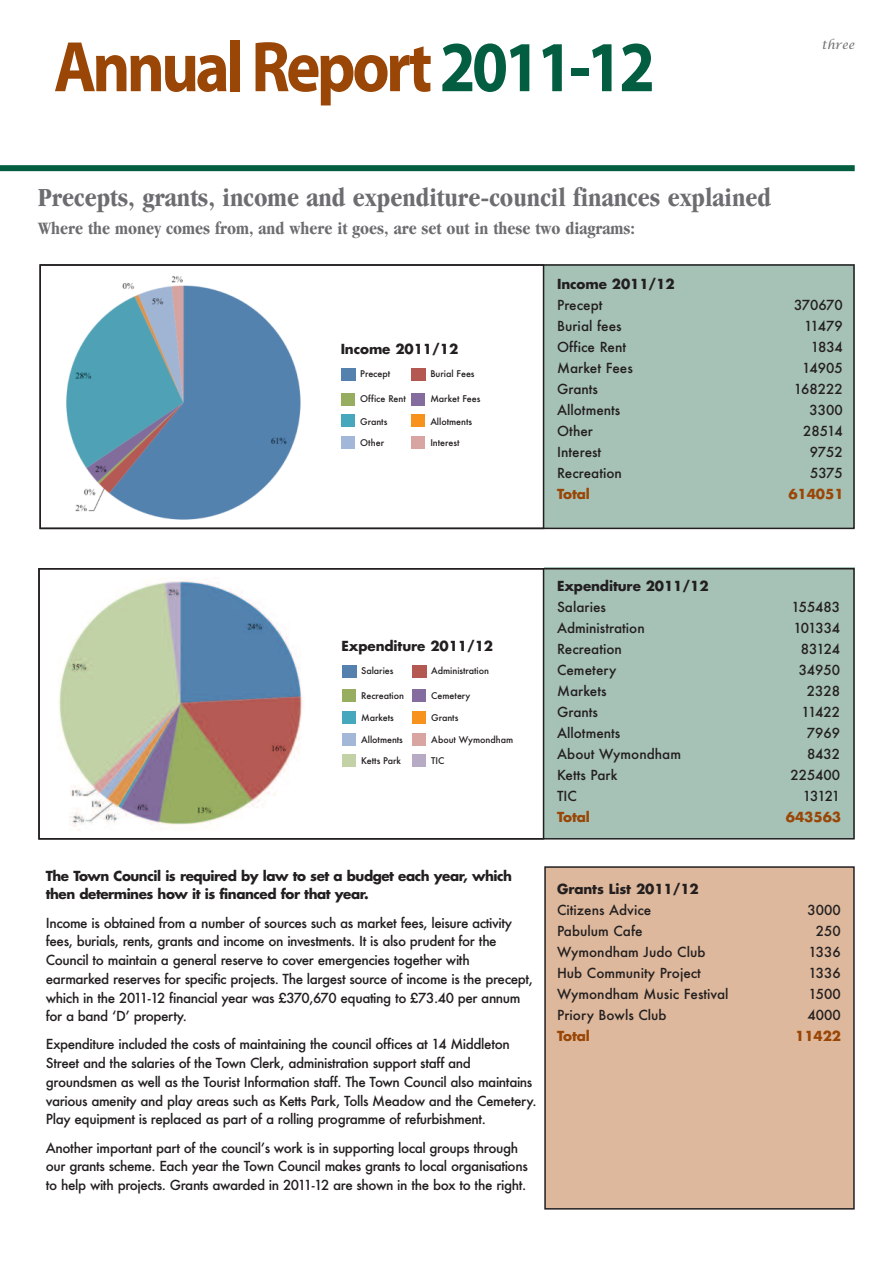
<style>
.page{position:relative;width:893px;height:1263px;background:#fff}
.page>*{position:absolute;margin:0;border:0;box-sizing:border-box;transform-origin:0 0}
.t1{font:700 72.15px "Myriad Pro";letter-spacing:-.055em;color:#994606;scale:.9 1}
.t2{font:700 condensed 27px "Garamond";color:#6c6d70}
.t3{font:700 condensed 18px "Garamond";color:#6c6d70}
.t4{font:500 13.5px/18.8px "Futura";letter-spacing:-.03em;color:#231f20}
.t5{font:500 13.5px "Futura";color:#231f20}
.t6{font:700 13.5px/18.8px "Futura";letter-spacing:-.035em;color:#231f20}
.t7{font:700 13.5px "Futura";letter-spacing:-.005em;color:#231f20}
.t8{font:700 13.5px "Futura";letter-spacing:-.005em;color:#994606}
.t9{font:italic 12px "Lucida Calligraphy";color:#6c6d70}
.t10{font:500 9px "Futura";letter-spacing:-.005em;color:#231f20}
.s1{color:#035d41}
</style>
<div class="page">
<div style="left:544px;top:264px;width:311px;height:264px;background:#a6c1b5"></div>
<div style="left:544px;top:568px;width:311px;height:271px;background:#a6c1b5"></div>
<div style="left:39px;top:264px;width:816px;height:265px;border:2px solid #231f20"></div>
<div style="left:0;top:165px;width:855px;height:6px;background:#035d41"></div>
<div style="left:38px;top:568px;width:817px;height:271px;border:2px solid #231f20"></div>
<div style="left:545px;top:867px;width:309px;height:342px;background:#ddb89c"></div>
<div style="left:544px;top:866px;width:311px;height:343px;border:2px solid #231f20"></div>
<div style="left:342px;top:665px;width:14px;height:12px;background:#5481ad"></div>
<div style="left:342px;top:689px;width:14px;height:13px;background:#97ae60"></div>
<div style="left:342px;top:711px;width:14px;height:12px;background:#47a7bc"></div>
<div style="left:342px;top:733px;width:14px;height:12px;background:#a3b8d8"></div>
<div style="left:412px;top:665px;width:14px;height:12px;background:#b35952"></div>
<div style="left:412px;top:689px;width:14px;height:13px;background:#846d9e"></div>
<div style="left:412px;top:711px;width:14px;height:12px;background:#f7931d"></div>
<div style="left:412px;top:733px;width:14px;height:12px;background:#d9a5a2"></div>
<div style="left:342px;top:755px;width:14px;height:12px;background:#c2d2a6"></div>
<div style="left:412px;top:755px;width:14px;height:12px;background:#b6aac5"></div>
<img style="left:59px;top:579px;width:243px;height:252px">
<img style="left:66px;top:276px;width:235px;height:244px">
<div style="left:341px;top:368px;width:14px;height:13px;background:#5481ad"></div>
<div style="left:341px;top:393px;width:14px;height:12px;background:#97ae60"></div>
<div style="left:341px;top:415px;width:14px;height:12px;background:#47a7bc"></div>
<div style="left:341px;top:437px;width:14px;height:12px;background:#a3b8d8"></div>
<div style="left:411px;top:368px;width:14px;height:13px;background:#b35952"></div>
<div style="left:411px;top:393px;width:14px;height:12px;background:#846d9e"></div>
<div style="left:411px;top:415px;width:14px;height:12px;background:#f7931d"></div>
<div style="left:411px;top:437px;width:14px;height:12px;background:#d9a5a2"></div>
<h1 class="t1" style="left:54px;top:40px;width:670px">Annual Report <span class="s1">2011-12</span></h1>
<h2 class="t2" style="left:38px;top:187px;width:734px">Precepts, grants, income and expenditure-council finances explained</h2>
<h3 class="t3" style="left:38px;top:222px;width:598px">Where the money comes from, and where it goes, are set out in these two diagrams:</h3>
<p class="t9" style="left:821px;top:37px;width:35px">three</p>
<p class="t7" style="left:341px;top:343px;width:119px">Income 2011/12</p>
<p class="t10" style="left:360px;top:369px;width:32px">Precept</p>
<p class="t10" style="left:430px;top:369px;width:46px">Burial Fees</p>
<p class="t10" style="left:360px;top:394px;width:47px">Office Rent</p>
<p class="t10" style="left:430px;top:394px;width:52px">Market Fees</p>
<p class="t10" style="left:360px;top:416px;width:29px">Grants</p>
<p class="t10" style="left:430px;top:416px;width:43px">Allotments</p>
<p class="t10" style="left:360px;top:438px;width:25px">Other</p>
<p class="t10" style="left:430px;top:438px;width:31px">Interest</p>
<p class="t7" style="left:557px;top:277px;width:119px">Income 2011/12</p>
<p class="t5" style="left:557px;top:297px;width:47px">Precept</p>
<p class="t4" style="left:794px;top:296px;width:50px">370670</p>
<p class="t5" style="left:557px;top:318px;width:66px">Burial fees</p>
<p class="t4" style="left:804px;top:317px;width:40px">11479</p>
<p class="t5" style="left:557px;top:339px;width:71px">Office Rent</p>
<p class="t4" style="left:811px;top:338px;width:34px">1834</p>
<p class="t5" style="left:557px;top:360px;width:77px">Market Fees</p>
<p class="t4" style="left:802px;top:359px;width:42px">14905</p>
<p class="t4" style="left:557px;top:380px;width:42px">Grants</p>
<p class="t4" style="left:794px;top:380px;width:50px">168222</p>
<p class="t5" style="left:557px;top:402px;width:65px">Allotments</p>
<p class="t4" style="left:809px;top:401px;width:35px">3300</p>
<p class="t4" style="left:557px;top:422px;width:37px">Other</p>
<p class="t4" style="left:803px;top:422px;width:41px">28514</p>
<p class="t5" style="left:557px;top:444px;width:46px">Interest</p>
<p class="t4" style="left:810px;top:443px;width:34px">9752</p>
<p class="t5" style="left:557px;top:465px;width:66px">Recreation</p>
<p class="t4" style="left:810px;top:464px;width:34px">5375</p>
<p class="t8" style="left:557px;top:487px;width:34px">Total</p>
<p class="t8" style="left:788px;top:487px;width:57px">614051</p>
<p class="t7" style="left:342px;top:639px;width:153px">Expenditure 2011/12</p>
<p class="t10" style="left:361px;top:665px;width:34px">Salaries</p>
<p class="t10" style="left:431px;top:665px;width:59px">Administration</p>
<p class="t10" style="left:361px;top:690px;width:44px">Recreation</p>
<p class="t10" style="left:431px;top:690px;width:41px">Cemetery</p>
<p class="t10" style="left:361px;top:713px;width:34px">Markets</p>
<p class="t10" style="left:431px;top:713px;width:29px">Grants</p>
<p class="t10" style="left:361px;top:734px;width:43px">Allotments</p>
<p class="t10" style="left:431px;top:734px;width:83px">About Wymondham</p>
<p class="t10" style="left:361px;top:755px;width:41px">Ketts Park</p>
<p class="t10" style="left:431px;top:755px;width:15px">TIC</p>
<p class="t6" style="left:46px;top:867px;width:468px">The Town Council is required by law to set a budget each year, which then determines how it is financed for that year.</p>
<p class="t4" style="left:46px;top:913px;width:489px">Income is obtained from a number of sources such as market fees, leisure activity fees, burials, rents, grants and income on investments. It is also prudent for the Council to maintain a general reserve to cover emergencies together with earmarked reserves for specific projects. The largest source of income is the precept, which in the 2011-12 financial year was £370,670 equating to £73.40 per annum for a band ‘D’ property.</p>
<p class="t4" style="left:46px;top:1035px;width:492px">Expenditure included the costs of maintaining the council offices at 14 Middleton Street and the salaries of the Town Clerk, administration support staff and groundsmen as well as the Tourist Information staff. The Town Council also maintains various amenity and play areas such as Ketts Park, Tolls Meadow and the Cemetery.<br>Play equipment is replaced as part of a rolling programme of refurbishment.</p>
<p class="t4" style="left:46px;top:1138px;width:483px">Another important part of the council’s work is in supporting local groups through our grants scheme. Each year the Town Council makes grants to local organisations to help with projects. Grants awarded in 2011-12 are shown in the box to the right.</p>
<p class="t7" style="left:557px;top:580px;width:153px">Expenditure 2011/12</p>
<p class="t5" style="left:557px;top:600px;width:50px">Salaries</p>
<p class="t4" style="left:792px;top:598px;width:50px">155483</p>
<p class="t5" style="left:557px;top:621px;width:89px">Administration</p>
<p class="t4" style="left:793px;top:619px;width:48px">101334</p>
<p class="t5" style="left:557px;top:642px;width:66px">Recreation</p>
<p class="t4" style="left:801px;top:640px;width:41px">83124</p>
<p class="t5" style="left:557px;top:663px;width:61px">Cemetery</p>
<p class="t4" style="left:799px;top:661px;width:43px">34950</p>
<p class="t5" style="left:557px;top:684px;width:51px">Markets</p>
<p class="t4" style="left:807px;top:682px;width:35px">2328</p>
<p class="t4" style="left:557px;top:703px;width:42px">Grants</p>
<p class="t4" style="left:802px;top:703px;width:40px">11422</p>
<p class="t5" style="left:557px;top:726px;width:65px">Allotments</p>
<p class="t4" style="left:807px;top:724px;width:35px">7969</p>
<p class="t5" style="left:557px;top:747px;width:125px">About Wymondham</p>
<p class="t4" style="left:807px;top:745px;width:35px">8432</p>
<p class="t5" style="left:557px;top:768px;width:62px">Ketts Park</p>
<p class="t4" style="left:791px;top:766px;width:51px">225400</p>
<p class="t4" style="left:557px;top:787px;width:21px">TIC</p>
<p class="t4" style="left:803px;top:787px;width:39px">13121</p>
<p class="t8" style="left:557px;top:811px;width:34px">Total</p>
<p class="t8" style="left:786px;top:811px;width:57px">643563</p>
<p class="t7" style="left:557px;top:882px;width:143px">Grants List 2011/12</p>
<p class="t5" style="left:557px;top:902px;width:96px">Citizens Advice</p>
<p class="t4" style="left:807px;top:900px;width:35px">3000</p>
<p class="t5" style="left:557px;top:923px;width:87px">Pabulum Cafe</p>
<p class="t4" style="left:816px;top:921px;width:26px">250</p>
<p class="t5" style="left:557px;top:944px;width:150px">Wymondham Judo Club</p>
<p class="t4" style="left:808px;top:942px;width:34px">1336</p>
<p class="t5" style="left:557px;top:965px;width:145px">Hub Community Project</p>
<p class="t4" style="left:808px;top:963px;width:34px">1336</p>
<p class="t5" style="left:557px;top:986px;width:173px">Wymondham Music Festival</p>
<p class="t4" style="left:808px;top:984px;width:34px">1500</p>
<p class="t5" style="left:557px;top:1007px;width:111px">Priory Bowls Club</p>
<p class="t4" style="left:807px;top:1005px;width:35px">4000</p>
<p class="t8" style="left:557px;top:1029px;width:34px">Total</p>
<p class="t8" style="left:795px;top:1029px;width:47px">11422</p>
</div>
